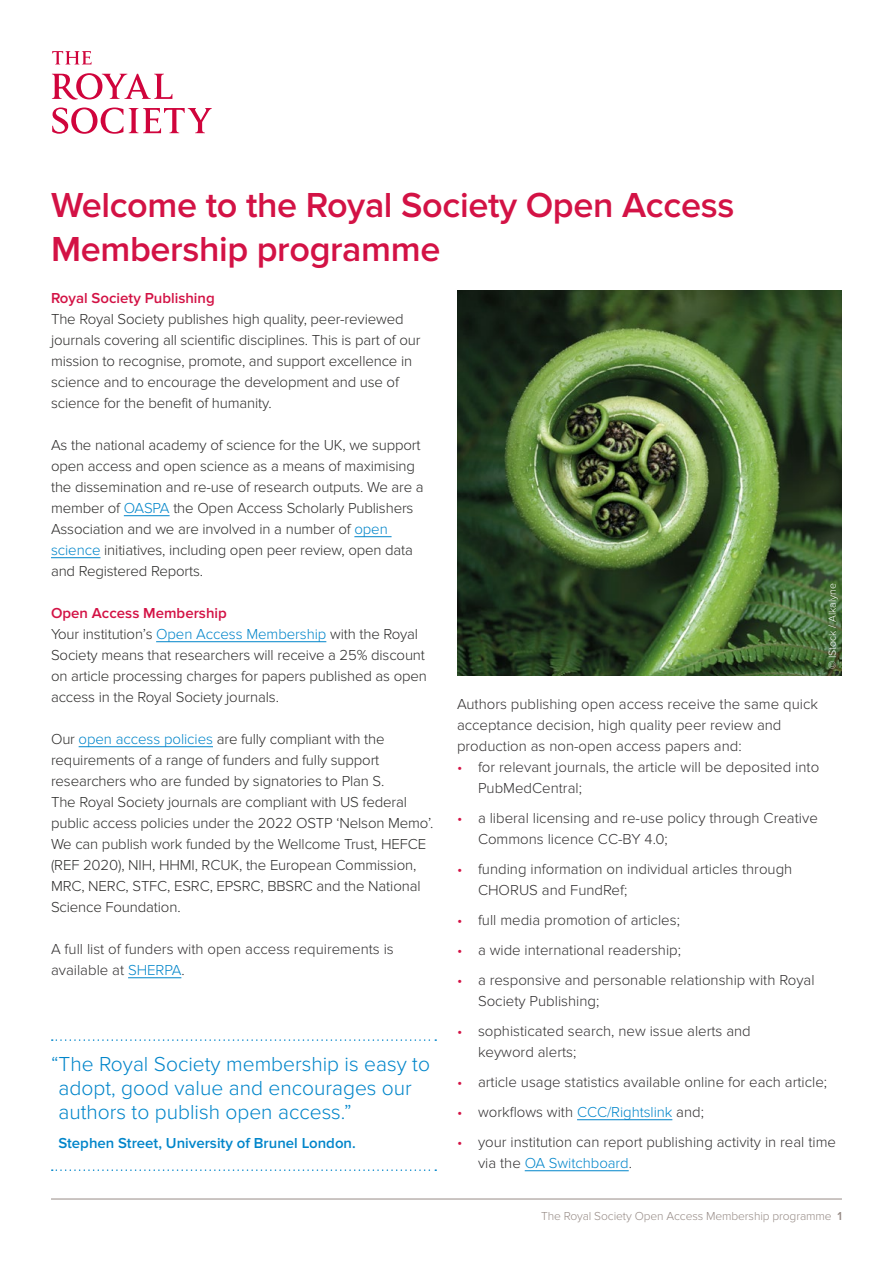
<style>
.page{position:relative;width:893px;height:1263px;background:#fff}
.page>*{position:absolute;margin:0;border:0;box-sizing:border-box;transform-origin:0 0}
.t1{font:600 36px/43.2px "Proxima Nova";letter-spacing:-.01em;color:#d31245}
.t2{font:300 21px/24.2px "Proxima Nova";color:#0085ca}
.t3{font:300 15px/21px "Proxima Nova";letter-spacing:-.01em;color:#2e2d2c}
.t4{font:300 15px/21px "Proxima Nova";color:#333132}
.t5{font:600 15px "Proxima Nova";color:#0085ca}
.t6{font:600 15px "Proxima Nova";color:#d31245}
.t7{font:300 12px "Proxima Nova";letter-spacing:-.01em;color:#978c87}
.t8{font:300 10.5px "Proxima Nova";color:#fff}
.s1{color:#0085ca}
.s2{font-weight:600;color:#d31245}
.s3{color:#d31245}
.s4{font-weight:600}
</style>
<div class="page">
<hr style="left:51px;top:1199px;width:791px;height:1px;background:#978c87">
<hr style="left:124px;top:515px;width:46px;height:1px;background:#0085ca">
<hr style="left:354px;top:536px;width:38px;height:1px;background:#0085ca">
<hr style="left:51px;top:557px;width:50px;height:1px;background:#0085ca">
<hr style="left:156px;top:641px;width:170px;height:1px;background:#0085ca">
<hr style="left:79px;top:746px;width:134px;height:1px;background:#0085ca">
<hr style="left:128px;top:977px;width:53px;height:1px;background:#0085ca">
<hr style="left:577px;top:1119px;width:95px;height:1px;background:#0085ca">
<hr style="left:525px;top:1170px;width:104px;height:1px;background:#0085ca">
<img style="left:457px;top:290px;width:385px;height:385px">
<svg style="left:52px;top:107px;width:71px;height:27px"></svg>
<svg style="left:129px;top:108px;width:83px;height:25px"></svg>
<svg style="left:52px;top:73px;width:120px;height:27px"></svg>
<svg style="left:52px;top:51px;width:39px;height:13px"></svg>
<svg style="left:52px;top:1039px;width:384px;height:2px"></svg>
<svg style="left:52px;top:1169px;width:384px;height:2px"></svg>
<h1 class="t1" style="left:51px;top:185px;width:685px">Welcome to the Royal Society Open Access<br>Membership programme</h1>
<p class="t6" style="left:51px;top:289px;width:165px">Royal Society Publishing</p>
<p class="t3" style="left:51px;top:308px;width:371px">The Royal Society publishes high quality, peer-reviewed journals covering all scientific disciplines. This is part of our mission to recognise, promote, and support excellence in science and to encourage the development and use of science for the benefit of humanity.</p>
<p class="t3" style="left:51px;top:434px;width:374px">As the national academy of science for the UK, we support open access and open science as a means of maximising the dissemination and re-use of research outputs. We are a member of <span class="s1">OASPA</span> the Open Access Scholarly Publishers Association and we are involved in a number of <span class="s1">open science</span> initiatives, including open peer review, open data and Registered Reports.</p>
<p class="t3" style="left:51px;top:602px;width:377px"><span class="s2">Open Access Membership<br></span>Your institution’s <span class="s1">Open Access Membership</span> with the Royal Society means that researchers will receive a 25% discount on article processing charges for papers published as open access in the Royal Society journals.</p>
<p class="t3" style="left:51px;top:728px;width:384px">Our <span class="s1">open access policies</span> are fully compliant with the requirements of a range of funders and fully support researchers who are funded by signatories to Plan S.<br>The Royal Society journals are compliant with US federal public access policies under the 2022 OSTP ‘Nelson Memo’.<br>We can publish work funded by the Wellcome Trust, HEFCE (REF 2020), NIH, HHMI, RCUK, the European Commission, MRC, NERC, STFC, ESRC, EPSRC, BBSRC and the National Science Foundation.</p>
<p class="t4" style="left:51px;top:938px;width:344px">A full list of funders with open access requirements is available at <span class="s1">SHERPA</span>.</p>
<p class="t8" style="left:826px;top:669px;width:87px;rotate:-90deg">© IStock / Alkalyne</p>
<p class="t4" style="left:457px;top:693px;width:362px">Authors publishing open access receive the same quick acceptance decision, high quality peer review and production as non-open access papers and:</p>
<p class="t4" style="left:478px;top:756px;width:343px;text-indent:-21px"><span class="s3">•</span> for relevant journals, the article will be deposited into<br>PubMedCentral;</p>
<p class="t4" style="left:478px;top:807px;width:341px;text-indent:-21px"><span class="s3">•</span> a liberal licensing and re-use policy through Creative<br>Commons licence CC-BY 4.0;</p>
<p class="t4" style="left:478px;top:858px;width:316px;text-indent:-21px"><span class="s3">•</span> funding information on individual articles through<br>CHORUS and FundRef;</p>
<p class="t4" style="left:457px;top:909px;width:224px"><span class="s3">•</span> full media promotion of articles;</p>
<p class="t4" style="left:457px;top:939px;width:226px"><span class="s3">•</span> a wide international readership;</p>
<p class="t4" style="left:478px;top:969px;width:338px;text-indent:-21px"><span class="s3">•</span> a responsive and personable relationship with Royal<br>Society Publishing;</p>
<p class="t4" style="left:478px;top:1020px;width:274px;text-indent:-21px"><span class="s3">•</span> sophisticated search, new issue alerts and keyword alerts;</p>
<p class="t4" style="left:457px;top:1071px;width:372px"><span class="s3">•</span> article usage statistics available online for each article;</p>
<p class="t4" style="left:457px;top:1101px;width:249px"><span class="s3">•</span> workflows with <span class="s1">CCC/Rightslink</span> and;</p>
<p class="t4" style="left:478px;top:1131px;width:360px;text-indent:-21px"><span class="s3">•</span> your institution can report publishing activity in real time via the <span class="s1">OA Switchboard</span>.</p>
<h2 class="t2" style="left:58px;top:1052px;width:373px;text-indent:-7px">“The Royal Society membership is easy to adopt, good value and encourages our authors to publish open access.”</h2>
<p class="t5" style="left:58px;top:1135px;width:299px">Stephen Street, University of Brunel London.</p>
<p class="t7" style="left:541px;top:1209px;width:302px">The Royal Society Open Access Membership programme <span class="s4">1</span></p>
</div>
